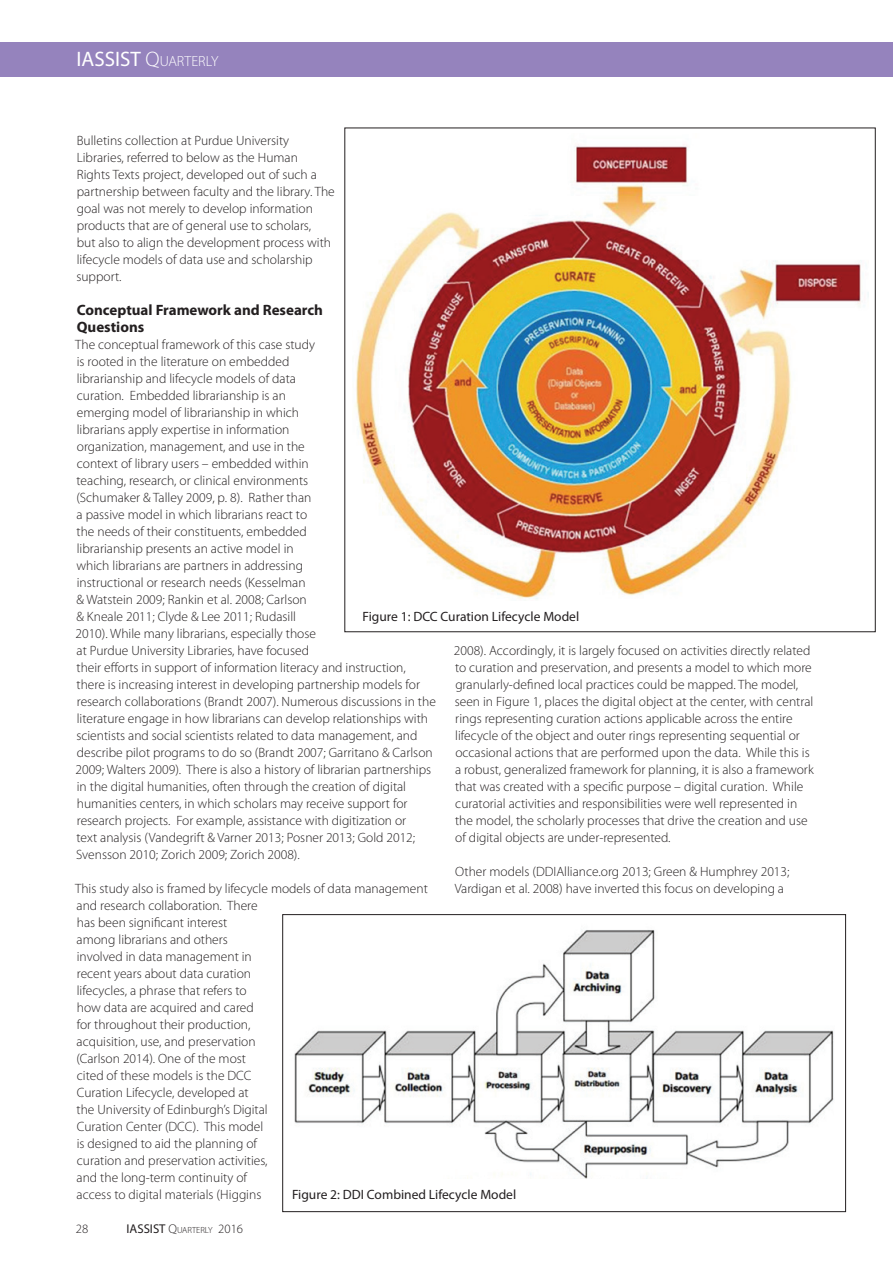
<style>
.page{position:relative;width:893px;height:1263px;background:#fff}
.page>*{position:absolute;margin:0;border:0;box-sizing:border-box;transform-origin:0 0}
.t1{font:700 15px/17px "Myriad Pro";color:#231f20}
.t2{font:300 14.7px "Myriad Pro";color:#fff}
.t3{font:300 13.5px/17px "Myriad Pro";color:#231f20}
.t4{font:13.5px "Myriad Pro";color:#231f20}
.t5{font:300 12.75px "Myriad Pro";color:#231f20}
.t6{font:300 8.85px "Myriad Pro";color:#231f20}
.s1{font-weight:400;font-size:21px}
.s2{font-size:21px}
.s3{font-weight:400;font-size:12.75px}
.s4{font-size:12.75px}
</style>
<div class="page">
<div style="left:0;top:43px;width:893px;height:34px;background:#9583bd"></div>
<img style="left:355px;top:144px;width:508px;height:455px">
<img style="left:294px;top:930px;width:540px;height:248px">
<div style="left:282px;top:914px;width:564px;height:298px;border:1px solid #231f20"></div>
<p class="t2" style="left:77px;top:52px;width:143px"><span class="s1">IASSIST</span> <span class="s2">Q</span>UARTERLY</p>
<p class="t3" style="left:76px;top:131px;width:260px">Bulletins collection at Purdue University Libraries, referred to below as the Human<br>Rights Texts project, developed out of such a partnership between faculty and the library. The goal was not merely to develop information products that are of general use to scholars,<br>but also to align the development process with lifecycle models of data use and scholarship support.</p>
<p class="t1" style="left:77px;top:301px;width:248px">Conceptual Framework and Research<br>Questions</p>
<p class="t3" style="left:75px;top:336px;width:362px">The conceptual framework of this case study<br>is rooted in the literature on embedded<br>librarianship and lifecycle models of data<br>curation. Embedded librarianship is an<br>emerging model of librarianship in which<br>librarians apply expertise in information<br>organization, management, and use in the<br>context of library users – embedded within<br>teaching, research, or clinical environments<br>(Schumaker &amp; Talley 2009, p. 8). Rather than<br>a passive model in which librarians react to<br>the needs of their constituents, embedded<br>librarianship presents an active model in<br>which librarians are partners in addressing<br>instructional or research needs (Kesselman<br>&amp; Watstein 2009; Rankin et al. 2008; Carlson<br>&amp; Kneale 2011; Clyde &amp; Lee 2011; Rudasill<br>2010). While many librarians, especially those<br>at Purdue University Libraries, have focused<br>their efforts in support of information literacy and instruction, there is increasing interest in developing partnership models for research collaborations (Brandt 2007). Numerous discussions in the literature engage in how librarians can develop relationships with scientists and social scientists related to data management, and describe pilot programs to do so (Brandt 2007; Garritano &amp; Carlson 2009; Walters 2009). There is also a history of librarian partnerships in the digital humanities, often through the creation of digital humanities centers, in which scholars may receive support for research projects. For example, assistance with digitization or<br>text analysis (Vandegrift &amp; Varner 2013; Posner 2013; Gold 2012; Svensson 2010; Zorich 2009; Zorich 2008).</p>
<p class="t3" style="left:75px;top:880px;width:354px">This study also is framed by lifecycle models of data management and research collaboration. There<br>has been significant interest<br>among librarians and others<br>involved in data management in<br>recent years about data curation<br>lifecycles, a phrase that refers to<br>how data are acquired and cared<br>for throughout their production,<br>acquisition, use, and preservation<br>(Carlson 2014). One of the most<br>cited of these models is the DCC<br>Curation Lifecycle, developed at<br>the University of Edinburgh’s Digital<br>Curation Center (DCC). This model<br>is designed to aid the planning of<br>curation and preservation activities,<br>and the long-term continuity of<br>access to digital materials (Higgins</p>
<p class="t4" style="left:362px;top:608px;width:218px">Figure 1: DCC Curation Lifecycle Model</p>
<p class="t3" style="left:454px;top:642px;width:361px">2008). Accordingly, it is largely focused on activities directly related to curation and preservation, and presents a model to which more granularly-defined local practices could be mapped. The model, seen in Figure 1, places the digital object at the center, with central rings representing curation actions applicable across the entire lifecycle of the object and outer rings representing sequential or occasional actions that are performed upon the data. While this is a robust, generalized framework for planning, it is also a framework that was created with a specific purpose – digital curation. While curatorial activities and responsibilities were well represented in the model, the scholarly processes that drive the creation and use of digital objects are under-represented.</p>
<p class="t3" style="left:455px;top:863px;width:336px">Other models (DDIAlliance.org 2013; Green &amp; Humphrey 2013;<br>Vardigan et al. 2008) have inverted this focus on developing a</p>
<p class="t4" style="left:292px;top:1186px;width:226px">Figure 2: DDI Combined Lifecycle Model</p>
<p class="t5" style="left:76px;top:1221px;width:14px">28</p>
<p class="t6" style="left:127px;top:1225px;width:118px"><span class="s3">IASSIST</span> <span class="s4">Q</span>UARTERLY <span class="s4">2016</span></p>
</div>
